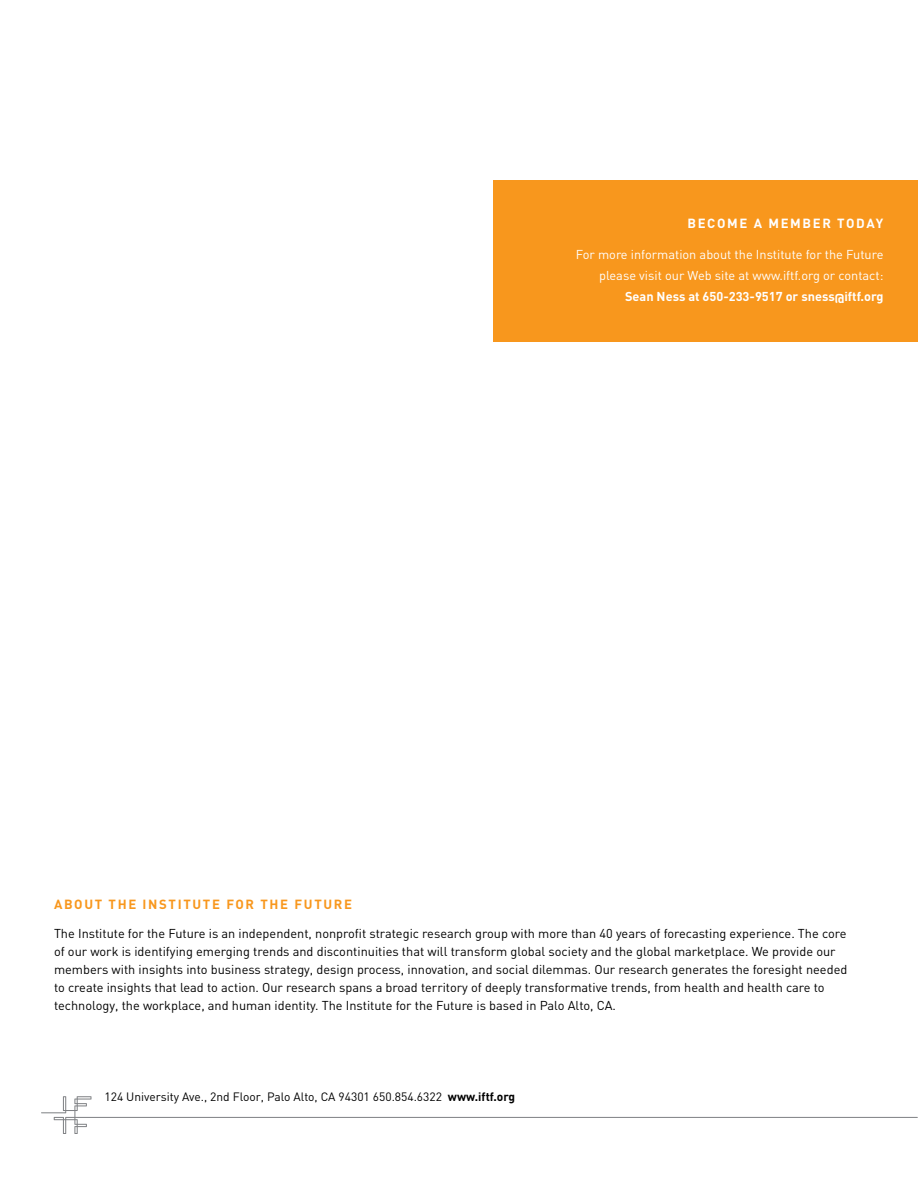
<style>
.page{position:relative;width:918px;height:1188px;background:#fff}
.page>*{position:absolute;margin:0;border:0;box-sizing:border-box;transform-origin:0 0}
.t1{font:700 13.2px "DIN";letter-spacing:.125em;color:#f8971d}
.t2{font:700 13.2px "DIN";letter-spacing:.125em;color:#fff}
.t3{font:12.75px/18px "DIN";color:#000}
.t4{font:12.75px/21px "DIN";color:#fff;text-align:right}
.t5{font:700 12.75px "DIN";color:#fff}
.t6{font:12px "DIN";color:#000}
.s1{font-weight:700}
</style>
<div class="page">
<div style="left:494px;top:180px;width:424px;height:162px;background:#f8971d"></div>
<svg style="left:41px;top:1096px;width:877px;height:38px"></svg>
<p class="t2" style="left:687px;top:214px;width:198px">Become a Member Today</p>
<p class="t4" style="left:576px;top:244px;width:309px">For more information about the Institute for the Future please visit our Web site at www.iftf.org or contact:</p>
<p class="t5" style="left:625px;top:288px;width:260px">Sean Ness at 650-233-9517 or sness@iftf.org</p>
<p class="t1" style="left:54px;top:896px;width:11px">ABOU</p>
<p class="t1" style="left:95px;top:896px;width:33px">T THE</p>
<p class="t1" style="left:143px;top:896px;width:9px">INS</p>
<p class="t1" style="left:169px;top:896px;width:68px">TITUTE FOR</p>
<p class="t1" style="left:261px;top:896px;width:19px">THE</p>
<p class="t1" style="left:295px;top:896px;width:39px">FUTURE</p>
<p class="t3" style="left:54px;top:924px;width:795px">The Institute for the Future is an independent, nonprofit strategic research group with more than 40 years of forecasting experience. The core of our work is identifying emerging trends and discontinuities that will transform global society and the global marketplace. We provide our members with insights into business strategy, design process, innovation, and social dilemmas. Our research generates the foresight needed to create insights that lead to action. Our research spans a broad territory of deeply transformative trends, from health and health care to technology, the workplace, and human identity. The Institute for the Future is based in Palo Alto, CA.</p>
<p class="t6" style="left:105px;top:1089px;width:412px">124 University Ave., 2nd Floor, Palo Alto, CA 94301 650.854.6322 <span class="s1">www.iftf.org</span></p>
</div>
